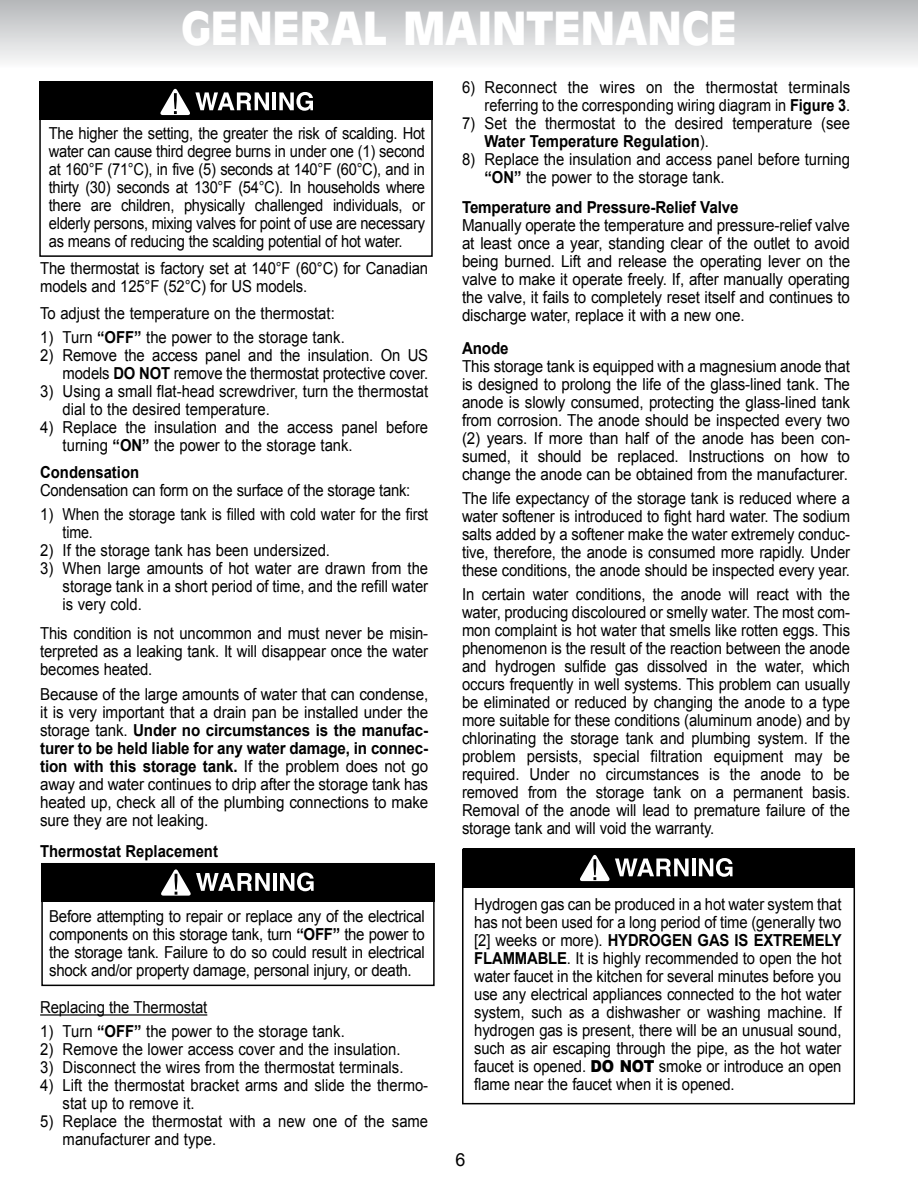
<style>
.page{position:relative;width:918px;height:1188px;background:#fff}
.page>*{position:absolute;margin:0;border:0;box-sizing:border-box;transform-origin:0 0}
.t1{font:900 45px "Antique Olive";letter-spacing:-.01em;color:#fff}
.t2{font:18px "Arial";color:#000}
.t3{font:16.5px/18px "Arial";color:#000;scale:.9 1}
.t4{font:16.5px/18px "Arial";color:#000;text-align:justify;scale:.92 1}
.t5{font:16.5px/18px "Arial";color:#000;text-align:justify;scale:.89 1}
.t6{font:16.5px/18px "Arial";color:#000;text-align:justify;scale:.91 1}
.t7{font:16.5px "Arial";letter-spacing:-.02em;color:#000;scale:.9 1}
.t8{font:700 16.5px "Arial";letter-spacing:-.01em;color:#000;scale:.92 1}
.t9{font:700 16.5px "Arial";letter-spacing:-.01em;color:#000;scale:.9 1}
.s1{font-family:"Arial Narrow"}
.s2{font-weight:700}
.s3{font-weight:900}
</style>
<div class="page">
<hr style="left:40px;top:1014px;width:167px;height:2px;background:#000">
<div style="left:462px;top:849px;width:393px;height:255px;border:2px solid #000"></div>
<div style="left:463px;top:848px;width:392px;height:40px;background:#000"></div>
<svg style="left:580px;top:854px;width:109px;height:27px"></svg>
<hr style="left:692px;top:859px;width:3px;height:17px;background:#fff">
<svg style="left:699px;top:858px;width:34px;height:19px"></svg>
<div style="left:0;top:0;width:918px;height:68px;background:linear-gradient(to bottom,#b4b7b9,#fafafa)"></div>
<div style="left:41px;top:863px;width:394px;height:123px;border:2px solid #000"></div>
<div style="left:41px;top:863px;width:394px;height:39px;background:#000"></div>
<svg style="left:161px;top:869px;width:109px;height:27px"></svg>
<hr style="left:273px;top:873px;width:4px;height:18px;background:#fff">
<svg style="left:280px;top:873px;width:34px;height:18px"></svg>
<div style="left:39px;top:81px;width:394px;height:39px;background:#000"></div>
<svg style="left:160px;top:88px;width:109px;height:27px"></svg>
<hr style="left:272px;top:92px;width:4px;height:18px;background:#fff">
<svg style="left:279px;top:92px;width:34px;height:19px"></svg>
<div style="left:39px;top:81px;width:394px;height:176px;border:2px solid #000"></div>
<h1 class="t1" style="left:181px;top:2px;width:557px">GENERAL MAINTENANCE</h1>
<p class="t5" style="left:49px;top:124px;width:424px">The higher the setting, the greater the risk of scalding. Hot water can cause third degree burns in under one (1) second at 160°F (71°C), in five (5) seconds at 140°F (60°C), and in thirty (30) seconds at 130°F (54°C). In households where there are children, physically challenged individuals, or elderly persons, mixing valves for point of use are necessary as means of reducing the scalding potential of hot water.</p>
<p class="t3" style="left:40px;top:260px;width:433px">The thermostat is factory set at 140°F (60<span class="s1">°</span>C) for Canadian models and 125°F (52°C) for US models.</p>
<p class="t3" style="left:40px;top:305px;width:329px">To adjust the temperature on the thermostat:</p>
<p class="t3" style="left:40px;top:329px;width:340px">1) Turn <span class="s2">“OFF”</span> the power to the storage tank.</p>
<p class="t3" style="left:40px;top:347px;width:433px;text-align:right">2) Remove the access panel and the insulation. On US models <span class="s2">DO NOT</span> remove the thermostat protective cover.</p>
<p class="t3" style="left:63px;top:383px;width:408px;text-indent:-22px">3) Using a small flat-head screwdriver, turn the thermostat dial to the desired temperature.</p>
<p class="t3" style="left:63px;top:419px;width:408px;text-indent:-22px">4) Replace the insulation and the access panel before turning <span class="s2">“ON”</span> the power to the storage tank.</p>
<p class="t9" style="left:40px;top:462px;width:112px">Condensation</p>
<p class="t7" style="left:40px;top:480px;width:413px">Condensation can form on the surface of the storage tank:</p>
<p class="t3" style="left:63px;top:506px;width:408px;text-indent:-22px">1) When the storage tank is filled with cold water for the first time.</p>
<p class="t3" style="left:40px;top:542px;width:324px">2) If the storage tank has been undersized.</p>
<p class="t3" style="left:63px;top:560px;width:408px;text-align:justify;text-indent:-22px">3) When large amounts of hot water are drawn from the storage tank in a short period of time, and the refill water is very cold.</p>
<p class="t3" style="left:40px;top:624px;width:433px;text-align:justify">This condition is not uncommon and must never be misin&shy;terpreted as a leaking tank. It will disappear once the water becomes heated.</p>
<p class="t4" style="left:40px;top:686px;width:423px">Because of the large amounts of water that can condense, it is very important that a drain pan be installed under the storage tank. <span class="s2">Under no circumstances is the manufac&shy;turer to be held liable for any water damage, in connec&shy;tion with this storage tank.</span> If the problem does not go away and water continues to drip after the storage tank has heated up, check all of the plumbing connections to make sure they are not leaking.</p>
<p class="t9" style="left:40px;top:840px;width:199px">Thermostat Replacement</p>
<p class="t6" style="left:49px;top:908px;width:414px">Before attempting to repair or replace any of the electrical components on this storage tank, turn <span class="s2">“OFF”</span> the power to the storage tank. Failure to do so could result in electrical shock and/or property damage, personal injury, or death.</p>
<p class="t3" style="left:40px;top:999px;width:187px">Replacing the Thermostat</p>
<p class="t3" style="left:40px;top:1023px;width:340px">1) Turn <span class="s2">“OFF”</span> the power to the storage tank.</p>
<p class="t3" style="left:40px;top:1041px;width:402px">2) Remove the lower access cover and the insulation.</p>
<p class="t3" style="left:40px;top:1059px;width:405px">3) Disconnect the wires from the thermostat terminals.</p>
<p class="t3" style="left:63px;top:1077px;width:408px;text-indent:-22px">4) Lift the thermostat bracket arms and slide the thermo&shy;stat up to remove it.</p>
<p class="t3" style="left:63px;top:1113px;width:408px;text-indent:-22px">5) Replace the thermostat with a new one of the same manufacturer and type.</p>
<p class="t3" style="left:462px;top:79px;width:433px;text-align:right">6) Reconnect the wires on the thermostat terminals referring to the corresponding wiring diagram in <span class="s2">Figure 3</span>.</p>
<p class="t3" style="left:485px;top:115px;width:408px;text-indent:-22px">7) Set the thermostat to the desired temperature (see<br><span class="s2">Water Temperature Regulation</span>).</p>
<p class="t3" style="left:485px;top:151px;width:408px;text-indent:-22px">8) Replace the insulation and access panel before turning <span class="s2">“ON”</span> the power to the storage tank.</p>
<p class="t8" style="left:462px;top:197px;width:302px">Temperature and Pressure-Relief Valve</p>
<p class="t4" style="left:462px;top:217px;width:423px">Manually operate the temperature and pressure-relief valve at least once a year, standing clear of the outlet to avoid being burned. Lift and release the operating lever on the valve to make it operate freely. If, after manually operating the valve, it fails to completely reset itself and continues to discharge water, replace it with a new one.</p>
<p class="t8" style="left:462px;top:338px;width:52px">Anode</p>
<p class="t4" style="left:462px;top:358px;width:423px">This storage tank is equipped with a magnesium anode that is designed to prolong the life of the glass-lined tank. The anode is slowly consumed, protecting the glass-lined tank from corrosion. The anode should be inspected every two (2) years. If more than half of the anode has been con&shy;sumed, it should be replaced. Instructions on how to change the anode can be obtained from the manufacturer.</p>
<p class="t3" style="left:462px;top:490px;width:433px;text-align:justify">The life expectancy of the storage tank is reduced where a water softener is introduced to fight hard water. The sodium salts added by a softener make the water extremely conduc&shy;tive, therefore, the anode is consumed more rapidly. Under these conditions, the anode should be inspected every year.</p>
<p class="t3" style="left:462px;top:586px;width:433px;text-align:justify">In certain water conditions, the anode will react with the water, producing discoloured or smelly water. The most com&shy;mon complaint is hot water that smells like rotten eggs. This phenomenon is the result of the reaction between the anode and hydrogen sulfide gas dissolved in the water, which occurs frequently in well systems. This problem can usually be eliminated or reduced by changing the anode to a type more suitable for these conditions (aluminum anode) and by chlorinating the storage tank and plumbing system. If the problem persists, special filtration equipment may be required. Under no circumstances is the anode to be removed from the storage tank on a permanent basis.<br>Removal of the anode will lead to premature failure of the storage tank and will void the warranty.</p>
<p class="t3" style="left:474px;top:895px;width:410px;text-align:justify">Hydrogen gas can be produced in a hot water system that has not been used for a long period of time (generally two [2] weeks or more). <span class="s2">HYDROGEN GAS IS EXTREMELY FLAMMABLE</span>. It is highly recommended to open the hot water faucet in the kitchen for several minutes before you use any electrical appliances connected to the hot water system, such as a dishwasher or washing machine. If hydrogen gas is present, there will be an unusual sound, such as air escaping through the pipe, as the hot water faucet is opened. <span class="s3">DO NOT</span> smoke or introduce an open flame near the faucet when it is opened.</p>
<p class="t2" style="left:456px;top:1148px;width:12px">6</p>
</div>
